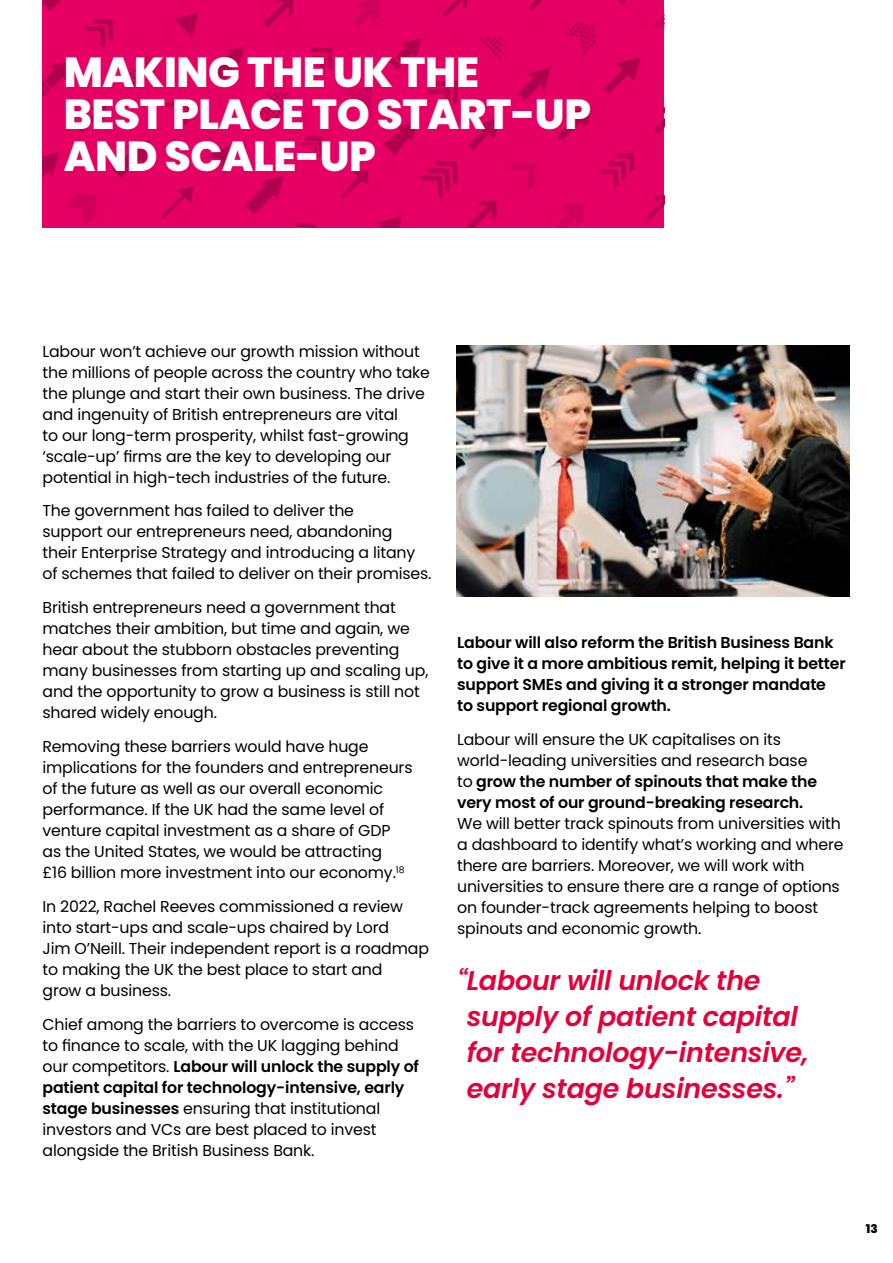
<style>
.page{position:relative;width:893px;height:1263px;background:#fff}
.page>*{position:absolute;margin:0;border:0;box-sizing:border-box;transform-origin:0 0}
.t1{font:800 42px/42px "Poppins";letter-spacing:-.01em;color:#fff}
.t2{font:italic 600 27px/36px "Poppins";letter-spacing:-.01em;color:#e4003b}
.t3{font:15.75px/21px "Poppins";letter-spacing:-.01em;color:#000}
.t4{font:600 15.75px/21px "Poppins";letter-spacing:-.01em;color:#000}
.t5{font:800 12px "Poppins";color:#000}
.s1{font-weight:600}
</style>
<div class="page">
<img style="left:43px;top:0;width:621px;height:228px">
<img style="left:456px;top:345px;width:394px;height:251px">
<h1 class="t1" style="left:64px;top:51px;width:529px">MAKING THE UK THE<br>BEST PLACE TO START-UP<br>AND SCALE-UP</h1>
<p class="t3" style="left:43px;top:341px;width:389px">Labour won’t achieve our growth mission without the millions of people across the country who take the plunge and start their own business. The drive and ingenuity of British entrepreneurs are vital<br>to our long-term prosperity, whilst fast-growing ‘scale-up’ firms are the key to developing our potential in high-tech industries of the future.</p>
<p class="t3" style="left:43px;top:500px;width:391px">The government has failed to deliver the<br>support our entrepreneurs need, abandoning<br>their Enterprise Strategy and introducing a litany of schemes that failed to deliver on their promises.</p>
<p class="t3" style="left:43px;top:597px;width:387px">British entrepreneurs need a government that matches their ambition, but time and again, we hear about the stubborn obstacles preventing many businesses from starting up and scaling up, and the opportunity to grow a business is still not shared widely enough.</p>
<p class="t3" style="left:43px;top:736px;width:372px">Removing these barriers would have huge implications for the founders and entrepreneurs of the future as well as our overall economic performance. If the UK had the same level of venture capital investment as a share of GDP as the United States, we would be attracting<br>£16 billion more investment into our economy.<sup>18</sup></p>
<p class="t3" style="left:43px;top:896px;width:388px">In 2022, Rachel Reeves commissioned a review into start-ups and scale-ups chaired by Lord<br>Jim O’Neill. Their independent report is a roadmap to making the UK the best place to start and<br>grow a business.</p>
<p class="t3" style="left:43px;top:1014px;width:378px">Chief among the barriers to overcome is access to finance to scale, with the UK lagging behind our competitors. <span class="s1">Labour will unlock the supply of patient capital for technology-intensive, early stage businesses</span> ensuring that institutional investors and VCs are best placed to invest alongside the British Business Bank.</p>
<p class="t4" style="left:457px;top:632px;width:390px">Labour will also reform the British Business Bank to give it a more ambitious remit, helping it better support SMEs and giving it a stronger mandate to support regional growth.</p>
<p class="t3" style="left:457px;top:729px;width:362px">Labour will ensure the UK capitalises on its world-leading universities and research base to <span class="s1">grow the number of spinouts that make the very most of our ground-breaking research.</span></p>
<p class="t3" style="left:457px;top:813px;width:388px">We will better track spinouts from universities with a dashboard to identify what’s working and where there are barriers. Moreover, we will work with universities to ensure there are a range of options on founder-track agreements helping to boost spinouts and economic growth.</p>
<h2 class="t2" style="left:467px;top:963px;width:343px;text-indent:-10px">“Labour will unlock the supply of patient capital for technology-intensive, early stage businesses.”</h2>
<p class="t5" style="left:866px;top:1222px;width:13px">13</p>
</div>
